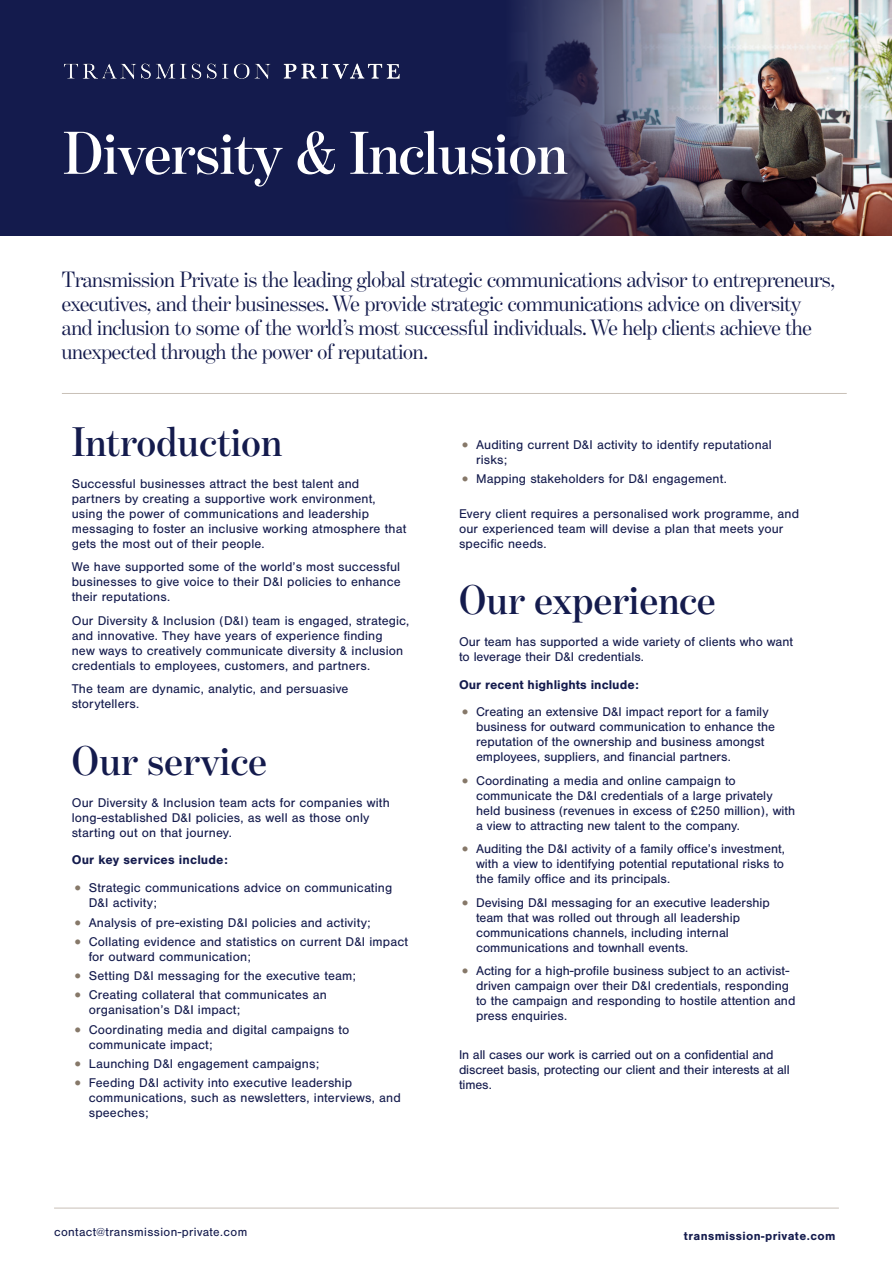
<style>
.page{position:relative;width:893px;height:1263px;background:#fff}
.page>*{position:absolute;margin:0;border:0;box-sizing:border-box;transform-origin:0 0}
.Heading{font:600 61.35px "Benton Mod Disp";color:#fff}
.Bullets{font:600 42px "Benton Mod Disp";letter-spacing:.01em;color:#141b4d}
.Body_copy{font:22.5px/24px "Benton Mod Disp";letter-spacing:-.01em;color:#141b4d}
.Bullets-2{font:13.2px/15px "Nimbus San";letter-spacing:.01em;color:#141b4d}
.Bullets-3{font:13.2px/15px "Nimbus San";letter-spacing:-.01em;color:#141b4d}
.Bullets-4{font:700 13.2px "Nimbus San";letter-spacing:.005em;color:#141b4d}
.Body_copy-2{font:12.3px "Nimbus San";letter-spacing:.03em;color:#141b4d}
.Body_copy-3{font:700 12.3px "Nimbus San";letter-spacing:.03em;color:#141b4d}
.s1{font-weight:700;font-size:18px;color:#867869}
.s2{font-size:18px;color:#867869}
</style>
<div class="page">
<hr style="left:54px;top:1208px;width:785px;height:1px;background:#c8c0b7">
<img style="left:741px;top:0;width:151px;height:236px">
<svg style="left:0;top:0;width:741px;height:236px;fill:#141b4d"></svg>
<hr style="left:62px;top:393px;width:785px;height:1px;background:#c8c0b7">
<img style="left:63px;top:54px;width:346px;height:32px">
<p class="Heading" style="left:63px;top:119px;width:505px">Diversity &amp; Inclusion</p>
<p class="Body_copy" style="left:62px;top:268px;width:775px">Transmission Private is the leading global strategic communications advisor to entrepreneurs, executives, and their businesses. We provide strategic communications advice on diversity and inclusion to some of the world’s most successful individuals. We help clients achieve the unexpected through the power of reputation.</p>
<p class="Bullets" style="left:72px;top:419px;width:211px">Introduction</p>
<p class="Bullets-2" style="left:72px;top:476px;width:336px">Successful businesses attract the best talent and partners by creating a supportive work environment, using the power of communications and leadership messaging to foster an inclusive working atmosphere that gets the most out of their people.</p>
<p class="Bullets-2" style="left:72px;top:560px;width:331px;text-align:justify">We have supported some of the world’s most successful businesses to give voice to their D&amp;I policies to enhance their reputations.</p>
<p class="Bullets-2" style="left:72px;top:613px;width:339px">Our Diversity &amp; Inclusion (D&amp;I) team is engaged, strategic, and innovative. They have years of experience finding<br>new ways to creatively communicate diversity &amp; inclusion credentials to employees, customers, and partners.</p>
<p class="Bullets-2" style="left:72px;top:682px;width:278px">The team are dynamic, analytic, and persuasive storytellers.</p>
<p class="Bullets" style="left:72px;top:737px;width:196px">Our service</p>
<p class="Bullets-2" style="left:72px;top:795px;width:319px">Our Diversity &amp; Inclusion team acts for companies with long-established D&amp;I policies, as well as those only starting out on that journey.</p>
<p class="Bullets-4" style="left:72px;top:853px;width:158px">Our key services include:</p>
<p class="Bullets-2" style="left:89px;top:880px;width:305px;text-indent:-17px"><span class="s1">•</span> Strategic communications advice on communicating<br>D&amp;I activity;</p>
<p class="Bullets-2" style="left:72px;top:915px;width:300px"><span class="s2">•</span> Analysis of pre-existing D&amp;I policies and activity;</p>
<p class="Bullets-2" style="left:89px;top:934px;width:321px;text-indent:-17px"><span class="s2">•</span> Collating evidence and statistics on current D&amp;I impact for outward communication;</p>
<p class="Bullets-2" style="left:72px;top:968px;width:286px"><span class="s2">•</span> Setting D&amp;I messaging for the executive team;</p>
<p class="Bullets-2" style="left:89px;top:987px;width:239px;text-indent:-17px"><span class="s2">•</span> Creating collateral that communicates an organisation’s D&amp;I impact;</p>
<p class="Bullets-2" style="left:89px;top:1022px;width:262px;text-indent:-17px"><span class="s2">•</span> Coordinating media and digital campaigns to communicate impact;</p>
<p class="Bullets-2" style="left:72px;top:1056px;width:249px"><span class="s2">•</span> Launching D&amp;I engagement campaigns;</p>
<p class="Bullets-2" style="left:89px;top:1075px;width:314px;text-indent:-17px"><span class="s2">•</span> Feeding D&amp;I activity into executive leadership communications, such as newsletters, interviews, and speeches;</p>
<p class="Bullets-2" style="left:476px;top:437px;width:297px;text-indent:-17px"><span class="s2">•</span> Auditing current D&amp;I activity to identify reputational risks;</p>
<p class="Bullets-2" style="left:459px;top:472px;width:269px"><span class="s2">•</span> Mapping stakeholders for D&amp;I engagement.</p>
<p class="Bullets-2" style="left:459px;top:506px;width:342px">Every client requires a personalised work programme, and our experienced team will devise a plan that meets your specific needs.</p>
<p class="Bullets" style="left:459px;top:576px;width:258px">Our experience</p>
<p class="Bullets-2" style="left:459px;top:634px;width:336px">Our team has supported a wide variety of clients who want to leverage their D&amp;I credentials.</p>
<p class="Bullets-4" style="left:459px;top:677px;width:181px">Our recent highlights include:</p>
<p class="Bullets-2" style="left:476px;top:705px;width:301px;text-indent:-17px"><span class="s2">•</span> Creating an extensive D&amp;I impact report for a family business for outward communication to enhance the reputation of the ownership and business amongst employees, suppliers, and financial partners.</p>
<p class="Bullets-2" style="left:476px;top:773px;width:321px;text-indent:-17px"><span class="s2">•</span> Coordinating a media and online campaign to communicate the D&amp;I credentials of a large privately held business (revenues in excess of £250 million), with a view to attracting new talent to the company.</p>
<p class="Bullets-2" style="left:476px;top:842px;width:311px;text-align:justify;text-indent:-17px"><span class="s2">•</span> Auditing the D&amp;I activity of a family office’s investment, with a view to identifying potential reputational risks to the family office and its principals.</p>
<p class="Bullets-2" style="left:476px;top:895px;width:295px;text-indent:-17px"><span class="s2">•</span> Devising D&amp;I messaging for an executive leadership team that was rolled out through all leadership communications channels, including internal communications and townhall events.</p>
<p class="Bullets-2" style="left:476px;top:964px;width:321px;text-indent:-17px"><span class="s2">•</span> Acting for a high-profile business subject to an activist&shy;driven campaign over their D&amp;I credentials, responding to the campaign and responding to hostile attention and press enquiries.</p>
<p class="Bullets-3" style="left:459px;top:1047px;width:332px">In all cases our work is carried out on a confidential and discreet basis, protecting our client and their interests at all times.</p>
<p class="Body_copy-2" style="left:54px;top:1225px;width:195px">contact@transmission-private.com</p>
<p class="Body_copy-3" style="left:684px;top:1229px;width:153px">transmission-private.com</p>
</div>
